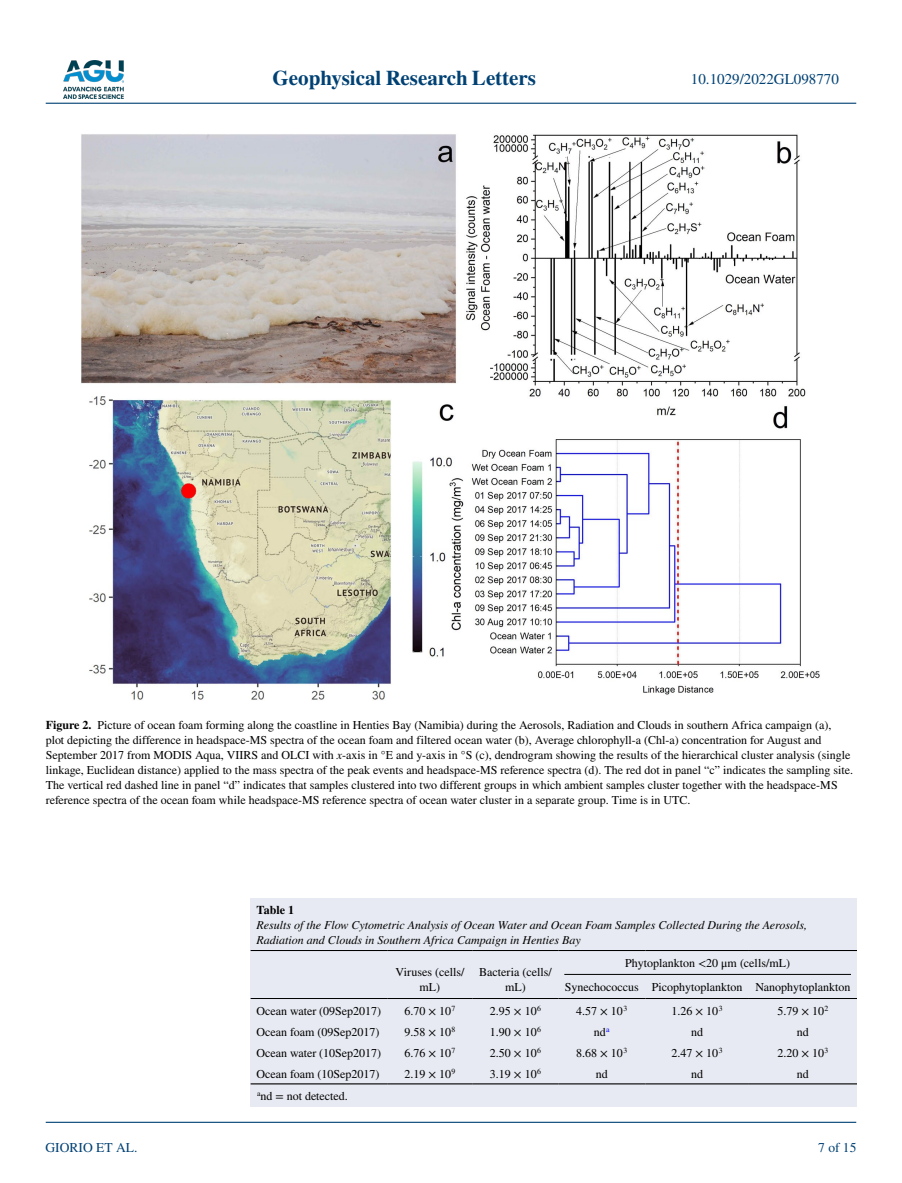
<style>
.page{position:relative;width:902px;height:1183px;background:#fff}
.page>*{position:absolute;margin:0;border:0;box-sizing:border-box;transform-origin:0 0}
.t1{font:700 21px "STIX";color:#004174}
.t2{font:15px "STIX";color:#004174}
.t3{font:13.5px "STIX";color:#004174}
.t4{font:12px/15px "STIX";color:#000;text-align:center}
.t5{font:italic 12px/15px "STIX";color:#000}
.t6{font:700 12px "STIX";color:#000}
.s1{font-weight:700}
.s2{font-style:italic}
</style>
<div class="page">
<img style="left:63px;top:60px;width:60px;height:39px">
<hr style="left:46px;top:103px;width:810px;height:1px;background:#004174">
<hr style="left:46px;top:1121px;width:810px;height:1px;background:#004174">
<img style="left:81px;top:134px;width:738px;height:566px">
<div style="left:250px;top:949px;width:606px;height:157px;background:#e7eaf2"></div>
<hr style="left:250px;top:949px;width:137px;height:1px;background:#000">
<hr style="left:387px;top:997px;width:85px;height:1px;background:#000">
<hr style="left:472px;top:997px;width:86px;height:1px;background:#000">
<hr style="left:387px;top:949px;width:85px;height:1px;background:#000">
<hr style="left:472px;top:949px;width:86px;height:1px;background:#000">
<hr style="left:558px;top:949px;width:87px;height:1px;background:#000">
<hr style="left:645px;top:949px;width:103px;height:1px;background:#000">
<hr style="left:748px;top:949px;width:108px;height:1px;background:#000">
<hr style="left:250px;top:997px;width:137px;height:1px;background:#000">
<hr style="left:558px;top:997px;width:87px;height:1px;background:#000">
<hr style="left:645px;top:997px;width:103px;height:1px;background:#000">
<hr style="left:748px;top:997px;width:108px;height:1px;background:#000">
<hr style="left:250px;top:1082px;width:137px;height:2px;background:#000">
<hr style="left:387px;top:1082px;width:85px;height:2px;background:#000">
<hr style="left:472px;top:1082px;width:86px;height:2px;background:#000">
<hr style="left:558px;top:1082px;width:87px;height:2px;background:#000">
<hr style="left:645px;top:1082px;width:103px;height:2px;background:#000">
<hr style="left:748px;top:1082px;width:108px;height:2px;background:#000">
<hr style="left:564px;top:973px;width:286px;height:1px;background:#000">
<div style="left:250px;top:898px;width:606px;height:51px;background:#e7eaf2"></div>
<h1 class="t1" style="left:272px;top:66px;width:265px">Geophysical Research Letters</h1>
<p class="t2" style="left:691px;top:69px;width:149px">10.1029/2022GL098770</p>
<p class="t4" style="left:46px;top:718px;width:809px;text-align:left"><span class="s1">Figure 2.</span> Picture of ocean foam forming along the coastline in Henties Bay (Namibia) during the Aerosols, Radiation and Clouds in southern Africa campaign (a),<br>plot depicting the difference in headspace-MS spectra of the ocean foam and filtered ocean water (b), Average chlorophyll-a (Chl-a) concentration for August and September 2017 from MODIS Aqua, VIIRS and OLCI with <span class="s2">x</span>-axis in °E and y-axis in °S (c), dendrogram showing the results of the hierarchical cluster analysis (single linkage, Euclidean distance) applied to the mass spectra of the peak events and headspace-MS reference spectra (d). The red dot in panel “c” indicates the sampling site.<br>The vertical red dashed line in panel “d” indicates that samples clustered into two different groups in which ambient samples cluster together with the headspace-MS reference spectra of the ocean foam while headspace-MS reference spectra of ocean water cluster in a separate group. Time is in UTC.</p>
<p class="t6" style="left:256px;top:902px;width:39px">Table 1</p>
<p class="t5" style="left:256px;top:916px;width:552px">Results of the Flow Cytometric Analysis of Ocean Water and Ocean Foam Samples Collected During the Aerosols,<br>Radiation and Clouds in Southern Africa Campaign in Henties Bay</p>
<p class="t4" style="left:395px;top:964px;width:71px">Viruses (cells/ mL)</p>
<p class="t4" style="left:479px;top:964px;width:74px">Bacteria (cells/ mL)</p>
<p class="t4" style="left:565px;top:951px;width:287px;line-height:24px">Phytoplankton &lt;20 μm (cells/mL)<br>Synechococcus Picophytoplankton Nanophytoplankton</p>
<p class="t3" style="left:45px;top:1138px;width:93px">GIORIO ET AL.</p>
<p class="t4" style="left:256px;top:1003px;width:126px">Ocean water (09Sep2017)</p>
<p class="t4" style="left:404px;top:1003px;width:53px">6.70 × 10<sup>7</sup></p>
<p class="t4" style="left:490px;top:1003px;width:53px">2.95 × 10<sup>6</sup></p>
<p class="t4" style="left:576px;top:1003px;width:53px">4.57 × 10<sup>3</sup></p>
<p class="t4" style="left:671px;top:1003px;width:53px">1.26 × 10<sup>3</sup></p>
<p class="t4" style="left:777px;top:1003px;width:53px">5.79 × 10<sup>2</sup></p>
<p class="t4" style="left:256px;top:1024px;width:124px">Ocean foam (09Sep2017)</p>
<p class="t4" style="left:404px;top:1024px;width:53px">9.58 × 10<sup>8</sup></p>
<p class="t4" style="left:490px;top:1024px;width:53px">1.90 × 10<sup>6</sup></p>
<p class="t4" style="left:594px;top:1024px;width:17px">nd<sup>a</sup></p>
<p class="t4" style="left:691px;top:1024px;width:13px">nd</p>
<p class="t4" style="left:796px;top:1024px;width:13px">nd</p>
<p class="t4" style="left:256px;top:1045px;width:126px">Ocean water (10Sep2017)</p>
<p class="t4" style="left:404px;top:1045px;width:53px">6.76 × 10<sup>7</sup></p>
<p class="t4" style="left:490px;top:1045px;width:53px">2.50 × 10<sup>6</sup></p>
<p class="t4" style="left:576px;top:1045px;width:53px">8.68 × 10<sup>3</sup></p>
<p class="t4" style="left:671px;top:1045px;width:53px">2.47 × 10<sup>3</sup></p>
<p class="t4" style="left:777px;top:1045px;width:53px">2.20 × 10<sup>3</sup></p>
<p class="t4" style="left:256px;top:1066px;width:124px">Ocean foam (10Sep2017)</p>
<p class="t4" style="left:404px;top:1066px;width:53px">2.19 × 10<sup>9</sup></p>
<p class="t4" style="left:490px;top:1066px;width:53px">3.19 × 10<sup>6</sup></p>
<p class="t4" style="left:595px;top:1066px;width:13px">nd</p>
<p class="t4" style="left:691px;top:1066px;width:13px">nd</p>
<p class="t4" style="left:796px;top:1066px;width:13px">nd</p>
<p class="t4" style="left:257px;top:1089px;width:92px"><sup>a</sup>nd = not detected.</p>
<p class="t3" style="left:818px;top:1138px;width:40px">7 of 15</p>
</div>
